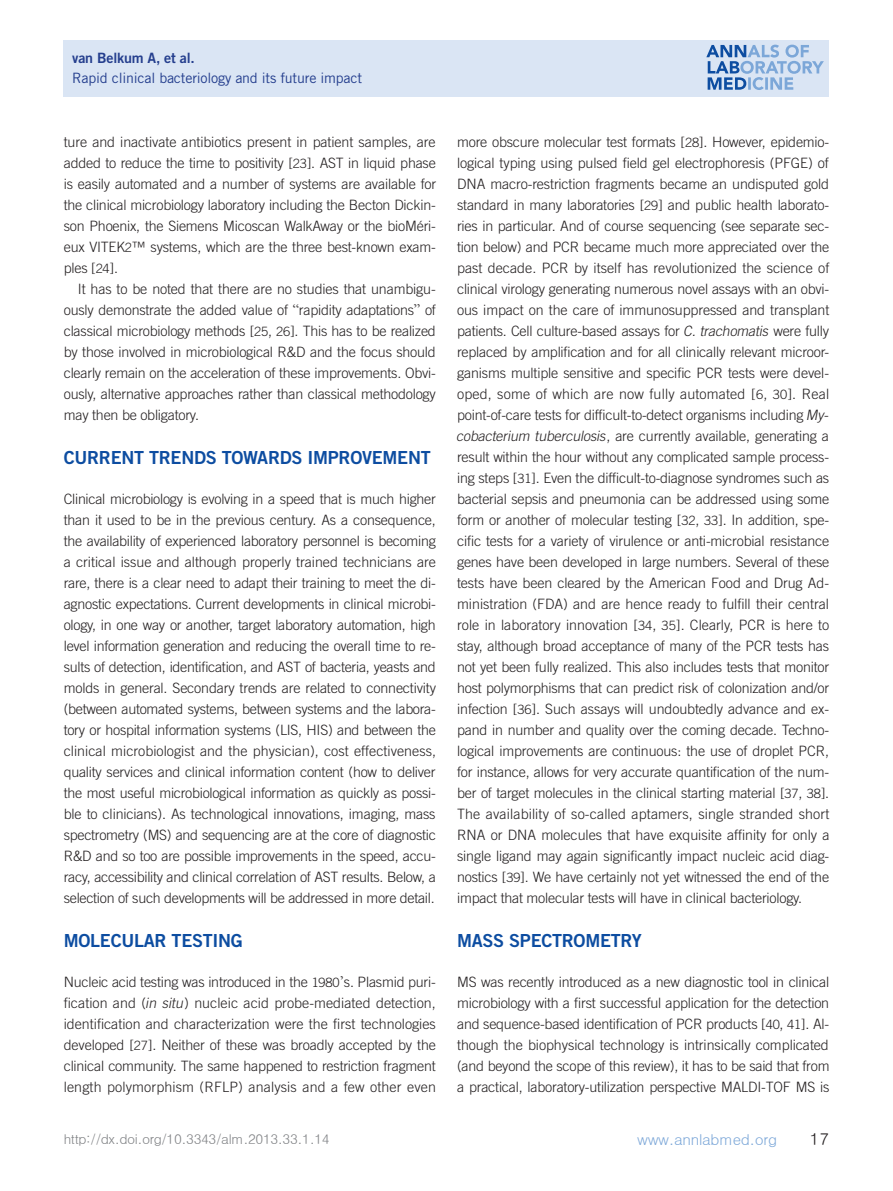
<style>
.page{position:relative;width:893px;height:1191px;background:#fff}
.page>*{position:absolute;margin:0;border:0;box-sizing:border-box;transform-origin:0 0}
.KJLM_대제목{font:18px "Trade Gothic LT Std Bd 2";letter-spacing:-.015em;color:#0d4da1}
.t1{font:16.5px "Dotum";color:#231f20}
.t2{font:15px "Dotum";letter-spacing:-.02em;color:#7ca7d8}
.KJLM_본문{font:300 14.25px/21px "Trade Gothic LT Std";letter-spacing:-.015em;color:#231f20;text-align:justify}
.t3{font:14.25px "Trade Gothic LT Std";letter-spacing:-.015em;color:#253f8e}
.t4{font:14.25px "Trade Gothic LT Std Bd 2";letter-spacing:-.015em;color:#253f8e}
.t5{font:13.5px "Dotum";letter-spacing:-.03em;color:#808285}
.s1{font-size:12.75px}
.s2{font-family:"Times New Roman";font-weight:400}
.s3{font-style:italic}
</style>
<div class="page">
<div style="left:64px;top:40px;width:765px;height:56px;background:#dae5f4"></div>
<svg style="left:706px;top:45px;width:118px;height:45px"></svg>
<p class="t4" style="left:72px;top:49px;width:124px">van Belkum A, et al.</p>
<p class="t3" style="left:72px;top:69px;width:291px">Rapid clinical bacteriology and its future impact</p>
<p class="KJLM_본문" style="left:64px;top:131px;width:374px">ture and inactivate antibiotics present in patient samples, are added to reduce the time to positivity [<span class="s1">23</span>]. AST in liquid phase is easily automated and a number of systems are available for the clinical microbiology laboratory including the Becton Dickin&shy;son Phoenix, the Siemens Micoscan WalkAway or the bioMéri&shy;eux VITEK<span class="s1">2</span>™ systems, which are the three best-known exam&shy;ples [<span class="s1">24</span>].</p>
<p class="KJLM_본문" style="left:64px;top:278px;width:374px;text-indent:14px">It has to be noted that there are no studies that unambigu&shy;ously demonstrate the added value of <span class="s2">“</span>rapidity adaptations<span class="s2">”</span> of classical microbiology methods [<span class="s1">25</span>, <span class="s1">26</span>]. This has to be realized by those involved in microbiological R&amp;D and the focus should clearly remain on the acceleration of these improvements. Obvi&shy;ously, alternative approaches rather than classical methodology may then be obligatory.</p>
<p class="KJLM_대제목" style="left:64px;top:446px;width:368px">CURRENT TRENDS TOWARDS IMPROVEMENT</p>
<p class="KJLM_본문" style="left:64px;top:488px;width:374px">Clinical microbiology is evolving in a speed that is much higher than it used to be in the previous century. As a consequence, the availability of experienced laboratory personnel is becoming a critical issue and although properly trained technicians are rare, there is a clear need to adapt their training to meet the di&shy;agnostic expectations. Current developments in clinical microbi&shy;ology, in one way or another, target laboratory automation, high level information generation and reducing the overall time to re&shy;sults of detection, identification, and AST of bacteria, yeasts and molds in general. Secondary trends are related to connectivity (between automated systems, between systems and the labora&shy;tory or hospital information systems (LIS, HIS) and between the clinical microbiologist and the physician), cost effectiveness, quality services and clinical information content (how to deliver the most useful microbiological information as quickly as possi&shy;ble to clinicians). As technological innovations, imaging, mass spectrometry (MS) and sequencing are at the core of diagnostic R&amp;D and so too are possible improvements in the speed, accu&shy;racy, accessibility and clinical correlation of AST results. Below, a selection of such developments will be addressed in more detail.</p>
<p class="KJLM_대제목" style="left:64px;top:929px;width:181px">MOLECULAR TESTING</p>
<p class="KJLM_본문" style="left:64px;top:971px;width:374px">Nucleic acid testing was introduced in the <span class="s1">1980</span><span class="s2">’</span>s. Plasmid puri&shy;fication and (<span class="s3">in situ</span>) nucleic acid probe-mediated detection, identification and characterization were the first technologies developed [<span class="s1">27</span>]. Neither of these was broadly accepted by the clinical community. The same happened to restriction fragment length polymorphism (RFLP) analysis and a few other even</p>
<p class="KJLM_본문" style="left:456px;top:131px;width:376px;text-align:left">more obscure molecular test formats [<span class="s1">28</span>]. However, epidemio&shy;logical typing using pulsed field gel electrophoresis (PFGE) of DNA macro-restriction fragments became an undisputed gold standard in many laboratories [<span class="s1">29</span>] and public health laborato&shy;ries in particular. And of course sequencing (see separate sec&shy;tion below) and PCR became much more appreciated over the past decade. PCR by itself has revolutionized the science of clinical virology generating numerous novel assays with an obvi&shy;ous impact on the care of immunosuppressed and transplant patients. Cell culture-based assays for <span class="s3">C.trachomatis</span> were fully replaced by amplification and for all clinically relevant microor&shy;ganisms multiple sensitive and specific PCR tests were devel&shy;oped, some of which are now fully automated [<span class="s1">6</span>, <span class="s1">30</span>]. Real point-of-care tests for difficult-to-detect organisms including <span class="s3">My&shy;cobacterium tuberculosis</span>, are currently available, generating a result within the hour without any complicated sample process&shy;ing steps [<span class="s1">31</span>]. Even the difficult-to-diagnose syndromes such as bacterial sepsis and pneumonia can be addressed using some form or another of molecular testing [<span class="s1">32</span>, <span class="s1">33</span>]. In addition, spe&shy;cific tests for a variety of virulence or anti-microbial resistance genes have been developed in large numbers. Several of these tests have been cleared by the American Food and Drug Ad&shy;ministration (FDA) and are hence ready to fulfill their central role in laboratory innovation [<span class="s1">34</span>, <span class="s1">35</span>]. Clearly, PCR is here to stay, although broad acceptance of many of the PCR tests has not yet been fully realized. This also includes tests that monitor host polymorphisms that can predict risk of colonization and/or infection [<span class="s1">36</span>]. Such assays will undoubtedly advance and ex&shy;pand in number and quality over the coming decade. Techno&shy;logical improvements are continuous: the use of droplet PCR, for instance, allows for very accurate quantification of the num&shy;ber of target molecules in the clinical starting material [<span class="s1">37</span>, <span class="s1">38</span>].<br>The availability of so-called aptamers, single stranded short RNA or DNA molecules that have exquisite affinity for only a single ligand may again significantly impact nucleic acid diag&shy;nostics [<span class="s1">39</span>]. We have certainly not yet witnessed the end of the impact that molecular tests will have in clinical bacteriology.</p>
<p class="KJLM_대제목" style="left:457px;top:929px;width:186px">MASS SPECTROMETRY</p>
<p class="KJLM_본문" style="left:457px;top:971px;width:374px">MS was recently introduced as a new diagnostic tool in clinical microbiology with a first successful application for the detection and sequence-based identification of PCR products [<span class="s1">40</span>, <span class="s1">41</span>]. Al&shy;though the biophysical technology is intrinsically complicated (and beyond the scope of this review), it has to be said that from a practical, laboratory-utilization perspective MALDI-TOF MS is</p>
<p class="t5" style="left:64px;top:1132px;width:267px">http://dx.doi.org/10.3343/alm.2013.33.1.14</p>
<p class="t2" style="left:637px;top:1131px;width:142px">www.annlabmed.org</p>
<p class="t1" style="left:810px;top:1130px;width:21px">17</p>
</div>
